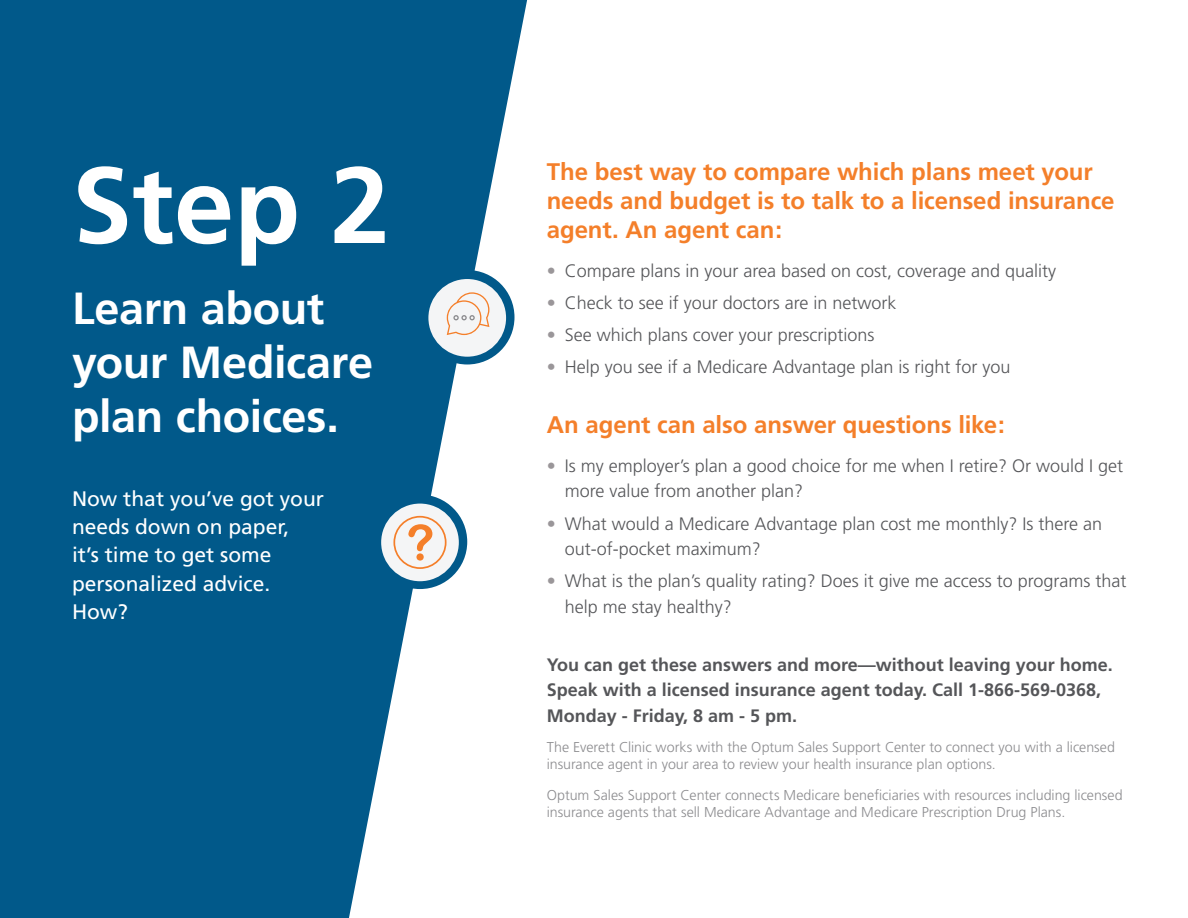
<style>
.page{position:relative;width:1188px;height:918px;background:#fff}
.page>*{position:absolute;margin:0;border:0;box-sizing:border-box;transform-origin:0 0}
.t1{font:700 108px "Frutiger";color:#fff}
.t2{font:700 45px/54px "Frutiger";letter-spacing:-.01em;color:#fff}
.t3{font:700 24px/28.8px "Frutiger";letter-spacing:-.005em;color:#f47f2a}
.t4{font:21px/28.5px "Frutiger";color:#fff}
.t5{font:300 18px/25.5px "Frutiger";color:#555659}
.t6{font:700 18px/25.5px "Frutiger";color:#555659}
.t7{font:300 14.25px/17.1px "Frutiger";color:#8c8c8f}
.s1{color:#9a9699}
</style>
<div class="page">
<svg style="left:0;top:0;width:527px;height:918px;fill:#01598a"></svg>
<div style="left:420px;top:270px;width:94px;height:94px;background:#01598a;border-radius:50%"></div>
<div style="left:373px;top:495px;width:94px;height:94px;background:#01598a;border-radius:50%"></div>
<div style="left:381px;top:504px;width:78px;height:77px;background:#f4f5f6;border-radius:50%"></div>
<svg style="left:393px;top:516px;width:54px;height:53px"></svg>
<div style="left:428px;top:279px;width:78px;height:78px;background:#f4f5f6;border-radius:50%"></div>
<svg style="left:447px;top:292px;width:42px;height:43px"></svg>
<h1 class="t1" style="left:72px;top:142px;width:320px">Step 2</h1>
<h2 class="t2" style="left:72px;top:282px;width:303px">Learn about your Medicare plan choices.</h2>
<p class="t4" style="left:72px;top:484px;width:254px">Now that you’ve got your needs down on paper,<br>it’s time to get some personalized advice.<br>How?</p>
<h3 class="t3" style="left:547px;top:157px;width:569px">The best way to compare which plans meet your needs and budget is to talk to a licensed insurance agent. An agent can:</h3>
<p class="t5" style="left:547px;top:258px;width:511px"><span class="s1">•</span> Compare plans in your area based on cost, coverage and quality</p>
<p class="t5" style="left:547px;top:290px;width:351px"><span class="s1">•</span> Check to see if your doctors are in network</p>
<p class="t5" style="left:547px;top:322px;width:329px"><span class="s1">•</span> See which plans cover your prescriptions</p>
<p class="t5" style="left:547px;top:355px;width:465px"><span class="s1">•</span> Help you see if a Medicare Advantage plan is right for you</p>
<h3 class="t3" style="left:547px;top:410px;width:460px">An agent can also answer questions like:</h3>
<p class="t5" style="left:565px;top:453px;width:560px;text-indent:-18px"><span class="s1">•</span> Is my employer’s plan a good choice for me when I retire? Or would I get more value from another plan?</p>
<p class="t5" style="left:565px;top:511px;width:539px;text-indent:-18px"><span class="s1">•</span> What would a Medicare Advantage plan cost me monthly? Is there an out-of-pocket maximum?</p>
<p class="t5" style="left:565px;top:569px;width:563px;text-indent:-18px"><span class="s1">•</span> What is the plan’s quality rating? Does it give me access to programs that help me stay healthy?</p>
<p class="t6" style="left:547px;top:652px;width:568px">You can get these answers and more—without leaving your home.<br>Speak with a licensed insurance agent today. Call 1-866-569-0368,<br>Monday - Friday, 8 am - 5 pm.</p>
<p class="t7" style="left:547px;top:739px;width:570px">The Everett Clinic works with the Optum Sales Support Center to connect you with a licensed insurance agent in your area to review your health insurance plan options.</p>
<p class="t7" style="left:547px;top:787px;width:578px">Optum Sales Support Center connects Medicare beneficiaries with resources including licensed insurance agents that sell Medicare Advantage and Medicare Prescription Drug Plans.</p>
</div>
